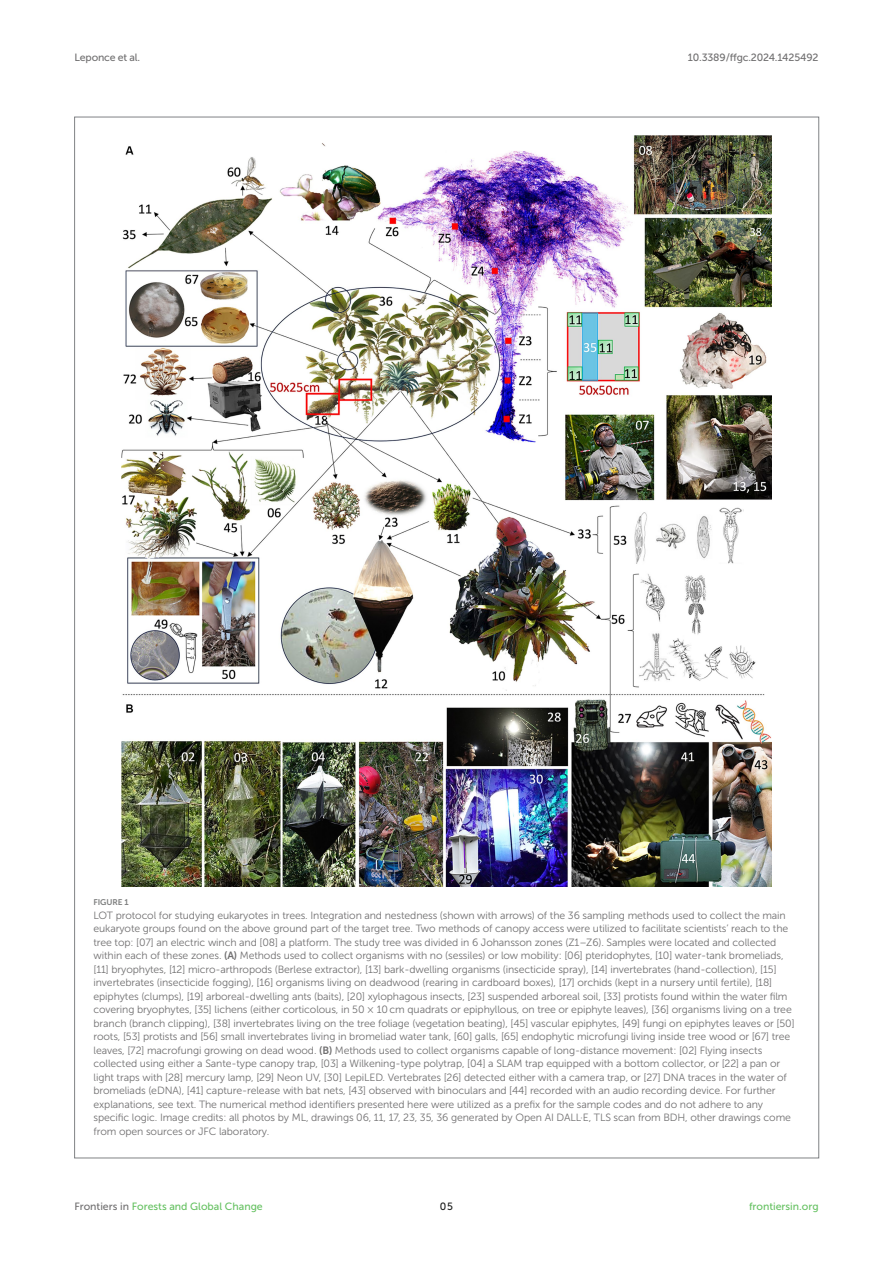
<style>
.page{position:relative;width:893px;height:1263px;background:#fff}
.page>*{position:absolute;margin:0;border:0;box-sizing:border-box;transform-origin:0 0}
.FIG_LEG{font:10.5px/13.5px "Museo Sans 300";letter-spacing:-.01em;color:#706f70}
.t1{font:10.5px "Museo Sans 500";color:#65c161}
.t2{font:10.5px "Museo Sans 500";letter-spacing:-.015em;color:#706f70}
.t3{font:10.5px "Museo Sans 500";color:#1b1c1b}
.FIG_HD{font:8.25px "Museo Sans 700";letter-spacing:-.01em;color:#7e7f7f}
.s1{font-family:"Museo Sans 700"}
.s2{color:#706f70}
</style>
<div class="page">
<img style="left:121px;top:136px;width:651px;height:750px">
<p class="t2" style="left:74px;top:51px;width:67px">Leponce et al.</p>
<p class="t2" style="left:688px;top:51px;width:132px">10.3389/ffgc.2024.1425492</p>
<p class="FIG_HD" style="left:94px;top:898px;width:37px">FIGURE 1</p>
<p class="FIG_LEG" style="left:94px;top:908px;width:703px">LOT protocol for studying eukaryotes in trees. Integration and nestedness (shown with arrows) of the 36 sampling methods used to collect the main eukaryote groups found on the above ground part of the target tree. Two methods of canopy access were utilized to facilitate scientists’ reach to the tree top: [07] an electric winch and [08] a platform. The study tree was divided in 6 Johansson zones (Z1–Z6). Samples were located and collected within each of these zones. <span class="s1">(A)</span> Methods used to collect organisms with no (sessiles) or low mobility: [06] pteridophytes, [10] water-tank bromeliads, [11] bryophytes, [12] micro-arthropods (Berlese extractor), [13] bark-dwelling organisms (insecticide spray), [14] invertebrates (hand-collection), [15] invertebrates (insecticide fogging), [16] organisms living on deadwood (rearing in cardboard boxes), [17] orchids (kept in a nursery until fertile), [18] epiphytes (clumps), [19] arboreal-dwelling ants (baits), [20] xylophagous insects, [23] suspended arboreal soil, [33] protists found within the water film covering bryophytes, [35] lichens (either corticolous, in 50 × 10 cm quadrats or epiphyllous, on tree or epiphyte leaves), [36] organisms living on a tree branch (branch clipping), [38] invertebrates living on the tree foliage (vegetation beating), [45] vascular epiphytes, [49] fungi on epiphytes leaves or [50] roots, [53] protists and [56] small invertebrates living in bromeliad water tank, [60] galls, [65] endophytic microfungi living inside tree wood or [67] tree leaves, [72] macrofungi growing on dead wood. <span class="s1">(B)</span> Methods used to collect organisms capable of long-distance movement: [02] Flying insects collected using either a Sante-type canopy trap, [03] a Wilkening-type polytrap, [04] a SLAM trap equipped with a bottom collector, or [22] a pan or light traps with [28] mercury lamp, [29] Neon UV, [30] LepiLED. Vertebrates [26] detected either with a camera trap, or [27] DNA traces in the water of bromeliads (eDNA), [41] capture-release with bat nets, [43] observed with binoculars and [44] recorded with an audio recording device. For further explanations, see text. The numerical method identifiers presented here were utilized as a prefix for the sample codes and do not adhere to any specific logic. Image credits: all photos by ML, drawings 06, 11, 17, 23, 35, 36 generated by Open AI DALL·E, TLS scan from BDH, other drawings come from open sources or JFC laboratory.</p>
<p class="t1" style="left:74px;top:1200px;width:190px"><span class="s2">Frontiers in</span> Forests and Global Change</p>
<p class="t3" style="left:440px;top:1200px;width:14px">05</p>
<p class="t1" style="left:749px;top:1200px;width:71px">frontiersin.org</p>
</div>
